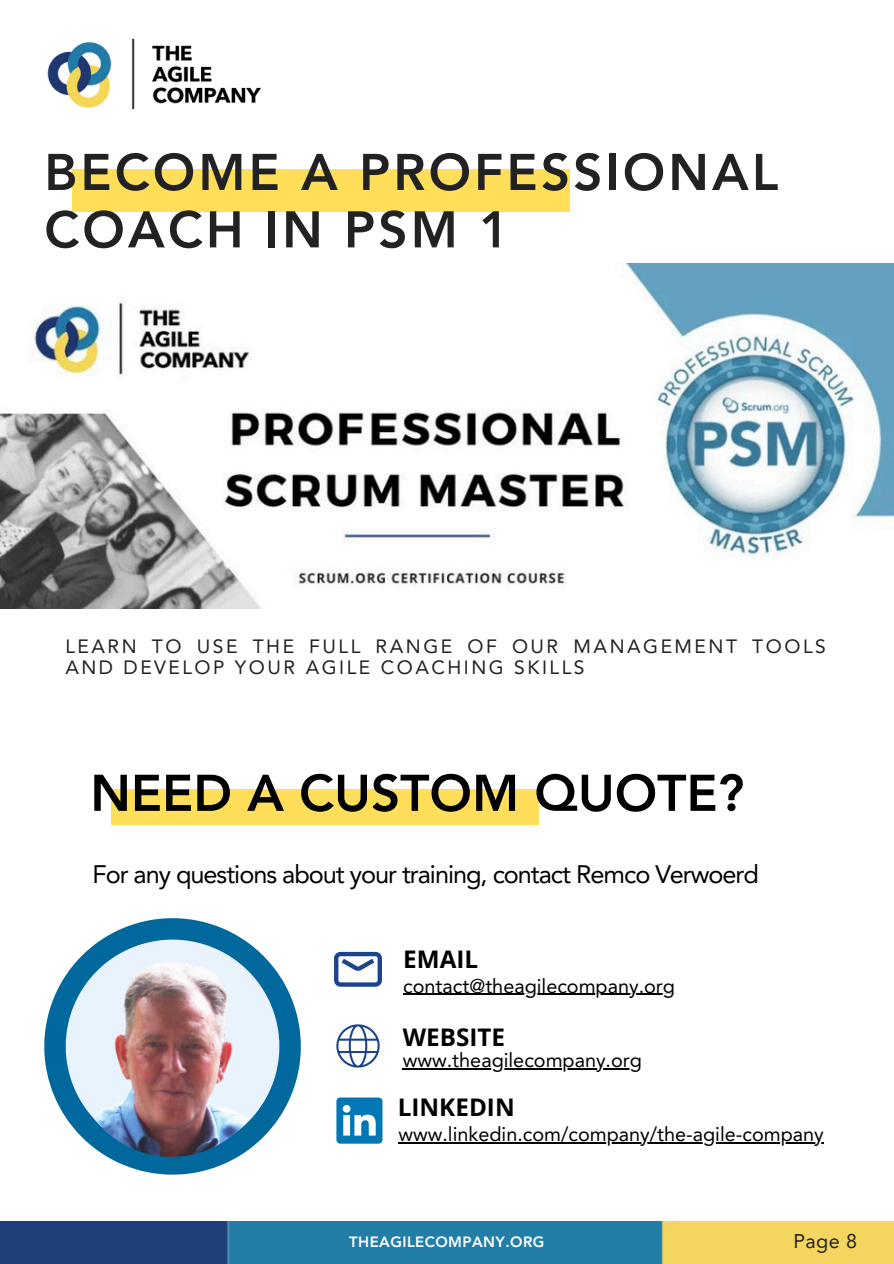
<style>
.page{position:relative;width:894px;height:1264px;background:#fff}
.page>*{position:absolute;margin:0;border:0;box-sizing:border-box;transform-origin:0 0}
.t1{font:800 51px/57.3px "Avenir LT Pro";letter-spacing:.06em;color:#222}
.t2{font:800 51px "Avenir LT Pro";color:#000}
.t3{font:25.35px "Avenir LT Pro";letter-spacing:-.04em;color:#000}
.t4{font:700 24.3px "Open Sans";color:#000}
.t5{font:19.8px "Avenir LT Pro";color:#000}
.t6{font:19.8px "Avenir LT Pro";color:#222}
.t7{font:19.2px/21.3px "Avenir LT Pro";letter-spacing:.13em;color:#222}
.t8{font:800 14.85px "Avenir LT Pro";letter-spacing:.03em;color:#fff}
</style>
<div class="page">
<img style="left:0;top:1221px;width:893px;height:42px">
<img style="left:47px;top:38px;width:215px;height:72px">
<svg style="left:334px;top:951px;width:48px;height:35px"></svg>
<svg style="left:336px;top:1024px;width:43px;height:43px"></svg>
<svg style="left:336px;top:1097px;width:46px;height:46px"></svg>
<svg style="left:44px;top:918px;width:257px;height:256px"></svg>
<svg style="left:66px;top:939px;width:213px;height:214px;background:#80b4d0"></svg>
<img style="left:74px;top:962px;width:195px;height:194px;border-radius:50%">
<div style="left:111px;top:788px;width:427px;height:36px;background:#ffde59"></div>
<img style="left:0;top:264px;width:893px;height:344px">
<div style="left:72px;top:169px;width:497px;height:42px;background:#ffde59"></div>
<hr style="left:403px;top:993px;width:272px;height:1px;background:#000">
<hr style="left:402px;top:1068px;width:240px;height:1px;background:#000">
<hr style="left:398px;top:1142px;width:425px;height:1px;background:#000">
<h1 class="t1" style="left:44px;top:144px;width:735px">BECOME A PROFESSIONAL<br>COACH IN PSM 1</h1>
<p class="t7" style="left:65px;top:635px;width:761px">LEARN TO USE THE FULL RANGE OF OUR MANAGEMENT TOOLS<br>AND DEVELOP YOUR AGILE COACHING SKILLS</p>
<h1 class="t2" style="left:90px;top:763px;width:655px">NEED A CUSTOM QUOTE?</h1>
<p class="t3" style="left:93px;top:858px;width:667px">For any questions about your training, contact Remco Verwoerd</p>
<p class="t4" style="left:403px;top:942px;width:76px">EMAIL</p>
<p class="t5" style="left:403px;top:973px;width:273px">contact@theagilecompany.org</p>
<p class="t4" style="left:402px;top:1020px;width:104px">WEBSITE</p>
<p class="t5" style="left:402px;top:1048px;width:241px">www.theagilecompany.org</p>
<p class="t4" style="left:398px;top:1090px;width:118px">LINKEDIN</p>
<p class="t5" style="left:398px;top:1122px;width:427px">www.linkedin.com/company/the-agile-company</p>
<p class="t8" style="left:349px;top:1233px;width:196px">THEAGILECOMPANY.ORG</p>
<p class="t6" style="left:793px;top:1229px;width:65px">Page 8</p>
</div>
